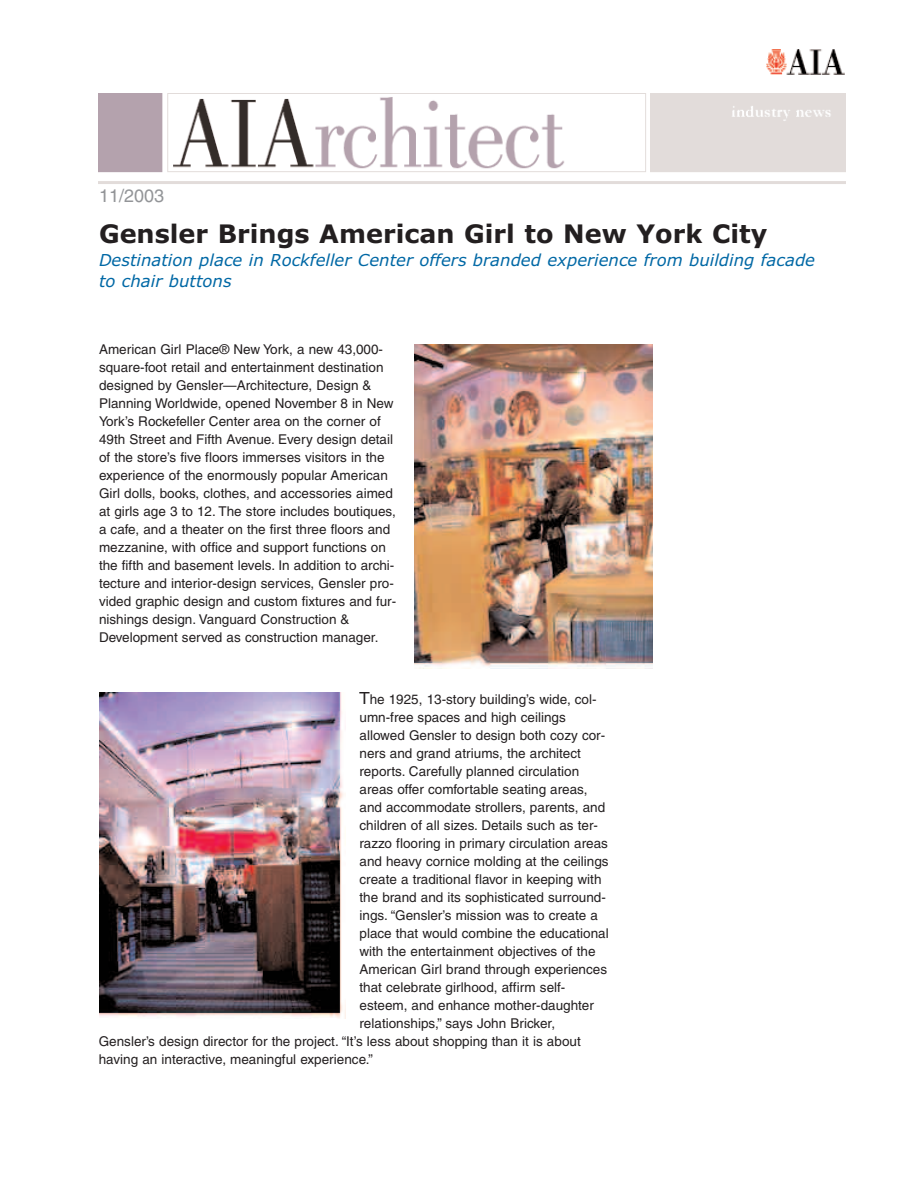
<style>
.page{position:relative;width:918px;height:1188px;background:#fff}
.page>*{position:absolute;margin:0;border:0;box-sizing:border-box;transform-origin:0 0}
.t1{font:700 25.5px "Verdana";color:#231f20}
.t2{font:18px "Helvetica";color:#939598}
.t3{font:italic 16.5px/20.1px "Verdana";color:#0068a5}
.t4{font:13.5px/18px "Helvetica";color:#231f20}
.s1{font-family:"Verdana";font-size:16.5px}
</style>
<div class="page">
<img style="left:98px;top:94px;width:747px;height:90px">
<img style="left:415px;top:345px;width:237px;height:322px">
<img style="left:99px;top:692px;width:245px;height:326px">
<img style="left:767px;top:49px;width:77px;height:26px">
<h2 class="t2" style="left:99px;top:189px;width:67px">11/2003</h2>
<h1 class="t1" style="left:99px;top:219px;width:670px">Gensler Brings American Girl to New York City</h1>
<p class="t3" style="left:99px;top:251px;width:718px">Destination place in Rockfeller Center offers branded experience from building facade to chair buttons</p>
<p class="t4" style="left:99px;top:342px;width:299px">American Girl Place® New York, a new 43,000- square-foot retail and entertainment destination designed by Gensler—Architecture, Design &amp; Planning Worldwide, opened November 8 in New York’s Rockefeller Center area on the corner of 49th Street and Fifth Avenue. Every design detail of the store’s five floors immerses visitors in the experience of the enormously popular American Girl dolls, books, clothes, and accessories aimed at girls age 3 to 12. The store includes boutiques, a cafe, and a theater on the first three floors and mezzanine, with office and support functions on the fifth and basement levels. In addition to archi&shy;tecture and interior-design services, Gensler pro&shy;vided graphic design and custom fixtures and fur&shy;nishings design. Vanguard Construction &amp; Development served as construction manager.</p>
<p class="t4" style="left:360px;top:692px;width:239px"><span class="s1">T</span>he 1925, 13-story building’s wide, col-</p>
<p class="t4" style="left:360px;top:710px;width:208px">umn-free spaces and high ceilings</p>
<p class="t4" style="left:360px;top:728px;width:247px">allowed Gensler to design both cozy cor-</p>
<p class="t4" style="left:360px;top:746px;width:223px">ners and grand atriums, the architect</p>
<p class="t4" style="left:360px;top:764px;width:221px">reports. Carefully planned circulation</p>
<p class="t4" style="left:360px;top:782px;width:230px">areas offer comfortable seating areas,</p>
<p class="t4" style="left:360px;top:800px;width:247px">and accommodate strollers, parents, and</p>
<p class="t4" style="left:360px;top:818px;width:240px">children of all sizes. Details such as ter-</p>
<p class="t4" style="left:360px;top:836px;width:250px">razzo flooring in primary circulation areas</p>
<p class="t4" style="left:360px;top:854px;width:251px">and heavy cornice molding at the ceilings</p>
<p class="t4" style="left:360px;top:872px;width:244px">create a traditional flavor in keeping with</p>
<p class="t4" style="left:360px;top:890px;width:248px">the brand and its sophisticated surround-</p>
<p class="t4" style="left:360px;top:908px;width:240px">ings. “Gensler’s mission was to create a</p>
<p class="t4" style="left:360px;top:926px;width:251px">place that would combine the educational</p>
<p class="t4" style="left:360px;top:944px;width:238px">with the entertainment objectives of the</p>
<p class="t4" style="left:360px;top:962px;width:249px">American Girl brand through experiences</p>
<p class="t4" style="left:360px;top:980px;width:207px">that celebrate girlhood, affirm self-</p>
<p class="t4" style="left:360px;top:998px;width:236px">esteem, and enhance mother-daughter</p>
<p class="t4" style="left:360px;top:1016px;width:197px">relationships,” says John Bricker,</p>
<p class="t4" style="left:99px;top:1034px;width:484px">Gensler’s design director for the project. “It’s less about shopping than it is about</p>
<p class="t4" style="left:99px;top:1052px;width:276px">having an interactive, meaningful experience.”</p>
</div>
